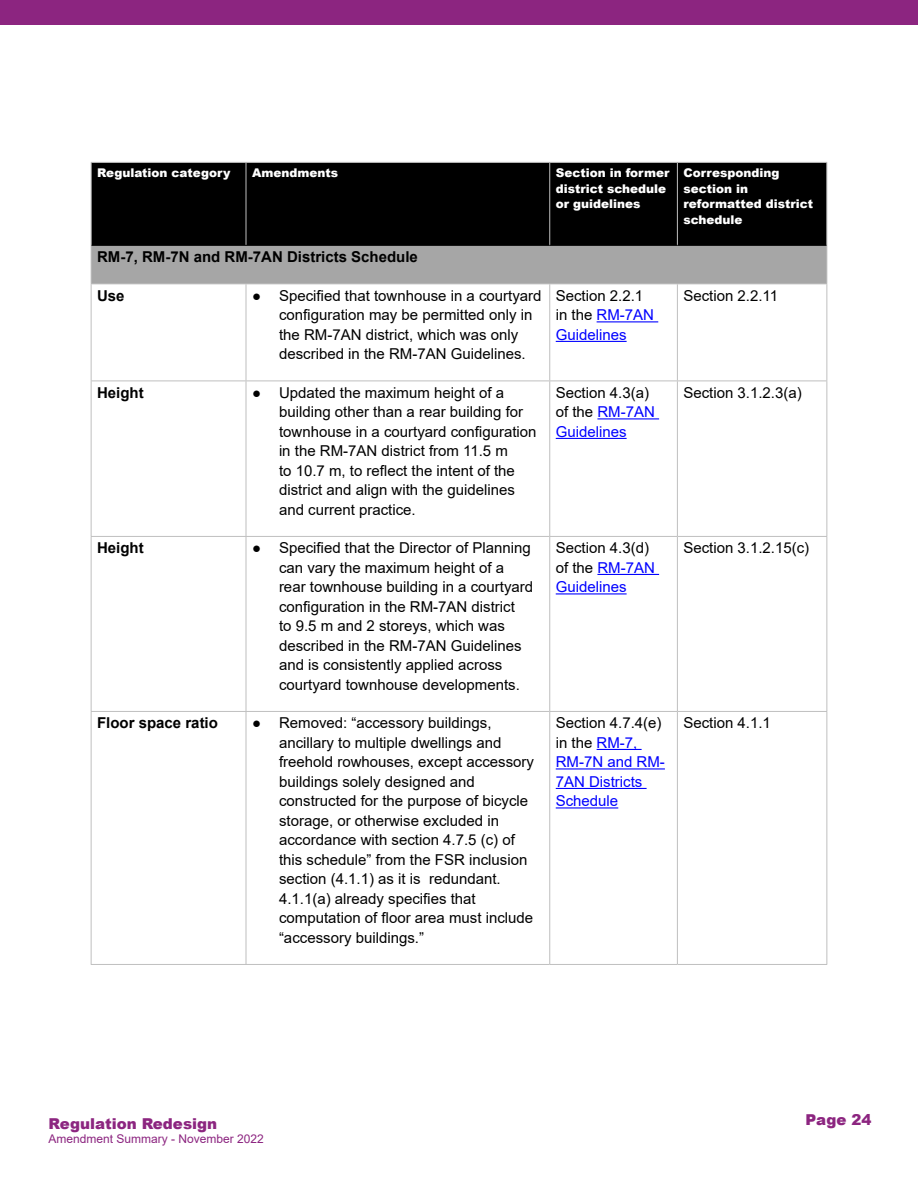
<style>
.page{position:relative;width:918px;height:1188px;background:#fff}
.page>*{position:absolute;margin:0;border:0;box-sizing:border-box;transform-origin:0 0}
.t1{font:15px/19.5px "Arial";color:#000}
.t2{font:15px/19.5px "Arial";color:#00f}
.Subheading_1{font:700 15px "Arial";color:#000}
.Normal_Bold{font:700 15px "Arial";color:#000}
.t3{font:900 15px "Arial";color:#8c2580}
.t4{font:900 12px/15.6px "Arial";color:#fff}
.t5{font:12px "Arial";color:#8c2580}
.s1{color:#00f}
.s2{color:#000}
</style>
<div class="page">
<div style="left:0;top:0;width:918px;height:25px;background:#8c2580"></div>
<div style="left:92px;top:163px;width:734px;height:82px;background:#000"></div>
<div style="left:91px;top:245px;width:736px;height:39px;background:#a6a6a6"></div>
<hr style="left:246px;top:163px;width:1px;height:82px;background:#bfbfbf">
<hr style="left:549px;top:163px;width:1px;height:82px;background:#bfbfbf">
<hr style="left:677px;top:163px;width:1px;height:82px;background:#bfbfbf">
<hr style="left:91px;top:284px;width:155px;height:1px;background:#bfbfbf">
<hr style="left:246px;top:284px;width:304px;height:1px;background:#bfbfbf">
<hr style="left:246px;top:284px;width:1px;height:97px;background:#bfbfbf">
<hr style="left:550px;top:284px;width:127px;height:1px;background:#bfbfbf">
<hr style="left:549px;top:284px;width:1px;height:97px;background:#bfbfbf">
<hr style="left:677px;top:284px;width:150px;height:1px;background:#bfbfbf">
<hr style="left:677px;top:284px;width:1px;height:97px;background:#bfbfbf">
<hr style="left:91px;top:381px;width:155px;height:1px;background:#bfbfbf">
<hr style="left:246px;top:381px;width:304px;height:1px;background:#bfbfbf">
<hr style="left:246px;top:381px;width:1px;height:155px;background:#bfbfbf">
<hr style="left:550px;top:381px;width:127px;height:1px;background:#bfbfbf">
<hr style="left:549px;top:381px;width:1px;height:155px;background:#bfbfbf">
<hr style="left:677px;top:381px;width:150px;height:1px;background:#bfbfbf">
<hr style="left:677px;top:381px;width:1px;height:155px;background:#bfbfbf">
<hr style="left:91px;top:536px;width:155px;height:1px;background:#bfbfbf">
<hr style="left:246px;top:536px;width:304px;height:1px;background:#bfbfbf">
<hr style="left:246px;top:537px;width:1px;height:174px;background:#bfbfbf">
<hr style="left:550px;top:536px;width:127px;height:1px;background:#bfbfbf">
<hr style="left:549px;top:537px;width:1px;height:174px;background:#bfbfbf">
<hr style="left:677px;top:536px;width:150px;height:1px;background:#bfbfbf">
<hr style="left:677px;top:537px;width:1px;height:174px;background:#bfbfbf">
<hr style="left:91px;top:711px;width:155px;height:1px;background:#bfbfbf">
<hr style="left:246px;top:711px;width:304px;height:1px;background:#bfbfbf">
<hr style="left:246px;top:712px;width:1px;height:252px;background:#bfbfbf">
<hr style="left:550px;top:711px;width:127px;height:1px;background:#bfbfbf">
<hr style="left:549px;top:712px;width:1px;height:252px;background:#bfbfbf">
<hr style="left:677px;top:711px;width:150px;height:1px;background:#bfbfbf">
<hr style="left:677px;top:712px;width:1px;height:252px;background:#bfbfbf">
<hr style="left:91px;top:964px;width:155px;height:1px;background:#bfbfbf">
<hr style="left:246px;top:964px;width:304px;height:1px;background:#bfbfbf">
<hr style="left:550px;top:964px;width:127px;height:1px;background:#bfbfbf">
<hr style="left:677px;top:964px;width:150px;height:1px;background:#bfbfbf">
<hr style="left:91px;top:245px;width:1px;height:39px;background:#bfbfbf">
<hr style="left:826px;top:245px;width:1px;height:39px;background:#bfbfbf">
<hr style="left:91px;top:284px;width:1px;height:97px;background:#bfbfbf">
<hr style="left:826px;top:284px;width:1px;height:97px;background:#bfbfbf">
<hr style="left:91px;top:381px;width:1px;height:155px;background:#bfbfbf">
<hr style="left:826px;top:381px;width:1px;height:155px;background:#bfbfbf">
<hr style="left:91px;top:537px;width:1px;height:174px;background:#bfbfbf">
<hr style="left:826px;top:537px;width:1px;height:174px;background:#bfbfbf">
<hr style="left:91px;top:712px;width:1px;height:252px;background:#bfbfbf">
<hr style="left:826px;top:712px;width:1px;height:252px;background:#bfbfbf">
<hr style="left:91px;top:162px;width:155px;height:1px;background:#bfbfbf">
<hr style="left:91px;top:163px;width:1px;height:82px;background:#bfbfbf">
<hr style="left:246px;top:162px;width:304px;height:1px;background:#bfbfbf">
<hr style="left:550px;top:162px;width:127px;height:1px;background:#bfbfbf">
<hr style="left:677px;top:162px;width:150px;height:1px;background:#bfbfbf">
<hr style="left:826px;top:163px;width:1px;height:82px;background:#bfbfbf">
<hr style="left:92px;top:245px;width:154px;height:1px;background:#000">
<hr style="left:246px;top:245px;width:304px;height:1px;background:#000">
<hr style="left:550px;top:245px;width:127px;height:1px;background:#000">
<hr style="left:677px;top:245px;width:149px;height:1px;background:#000">
<hr style="left:597px;top:321px;width:61px;height:1px;background:#00f">
<hr style="left:556px;top:341px;width:71px;height:1px;background:#00f">
<hr style="left:597px;top:418px;width:62px;height:1px;background:#00f">
<hr style="left:556px;top:438px;width:71px;height:1px;background:#00f">
<hr style="left:597px;top:574px;width:62px;height:1px;background:#00f">
<hr style="left:556px;top:593px;width:71px;height:1px;background:#00f">
<hr style="left:597px;top:749px;width:45px;height:1px;background:#00f">
<hr style="left:556px;top:768px;width:109px;height:2px;background:#00f">
<hr style="left:556px;top:788px;width:91px;height:1px;background:#00f">
<hr style="left:556px;top:807px;width:62px;height:2px;background:#00f">
<p class="t4" style="left:97px;top:165px;width:135px">Regulation category</p>
<p class="t4" style="left:252px;top:165px;width:88px">Amendments</p>
<p class="t4" style="left:556px;top:165px;width:115px">Section in former district schedule or guidelines</p>
<p class="t4" style="left:683px;top:165px;width:131px">Corresponding section in reformatted district schedule</p>
<p class="Subheading_1" style="left:97px;top:246px;width:322px">RM-7, RM-7N and RM-7AN Districts Schedule</p>
<p class="Normal_Bold" style="left:97px;top:285px;width:29px">Use</p>
<p class="t1" style="left:279px;top:286px;width:264px;text-indent:-27px">● Specified that townhouse in a courtyard configuration may be permitted only in the RM-7AN district, which was only described in the RM-7AN Guidelines.</p>
<p class="t1" style="left:556px;top:286px;width:100px">Section 2.2. 1 in the <span class="s1">RM-7AN<br>Guidelines</span></p>
<p class="t1" style="left:683px;top:286px;width:96px">Section 2.2. 11</p>
<p class="Normal_Bold" style="left:97px;top:382px;width:48px">Height</p>
<p class="t1" style="left:279px;top:383px;width:259px;text-indent:-27px">● Updated the maximum height of a building other than a rear building for townhouse in a courtyard configuration in the RM-7AN district from 11. 5 m<br>to 10.7 m, to reflect the intent of the district and align with the guidelines and current practice.</p>
<p class="t1" style="left:556px;top:383px;width:101px">Section 4.3(a) of the <span class="s1">RM-7AN<br>Guidelines</span></p>
<p class="t1" style="left:683px;top:383px;width:120px">Section 3. 1.2.3(a)</p>
<p class="Normal_Bold" style="left:97px;top:538px;width:48px">Height</p>
<p class="t1" style="left:279px;top:538px;width:256px;text-indent:-27px">● Specified that the Director of Planning can vary the maximum height of a rear townhouse building in a courtyard configuration in the RM-7AN district<br>to 9. 5 m and 2 storeys, which was described in the RM-7AN Guidelines and is consistently applied across courtyard townhouse developments.</p>
<p class="t1" style="left:556px;top:538px;width:101px">Section 4.3(d) of the <span class="s1">RM-7AN<br>Guidelines</span></p>
<p class="t1" style="left:683px;top:538px;width:127px">Section 3. 1.2. 15(c)</p>
<p class="Normal_Bold" style="left:97px;top:713px;width:122px">Floor space ratio</p>
<p class="t1" style="left:279px;top:713px;width:257px;text-indent:-27px">● Removed: “accessory buildings, ancillary to multiple dwellings and freehold rowhouses, except accessory buildings solely designed and constructed for the purpose of bicycle storage, or otherwise excluded in accordance with section 4. 7. 5 (c) of this schedule” from the FSR inclusion section (4. 1. 1) as it is redundant.<br>4.1.1(a) already specifies that computation of floor area must include “accessory buildings.”</p>
<p class="t2" style="left:556px;top:713px;width:111px"><span class="s2">Section 4. 7.4(e) in the</span> RM-7,<br>RM-7N and RM-<br>7AN Districts<br>Schedule</p>
<p class="t1" style="left:683px;top:713px;width:89px">Section 4. 1. 1</p>
<p class="t3" style="left:49px;top:1112px;width:170px">Regulation Redesign</p>
<p class="t5" style="left:49px;top:1131px;width:217px">Amendment Summary - November 2022</p>
<p class="t3" style="left:806px;top:1109px;width:67px">Page 24</p>
</div>
